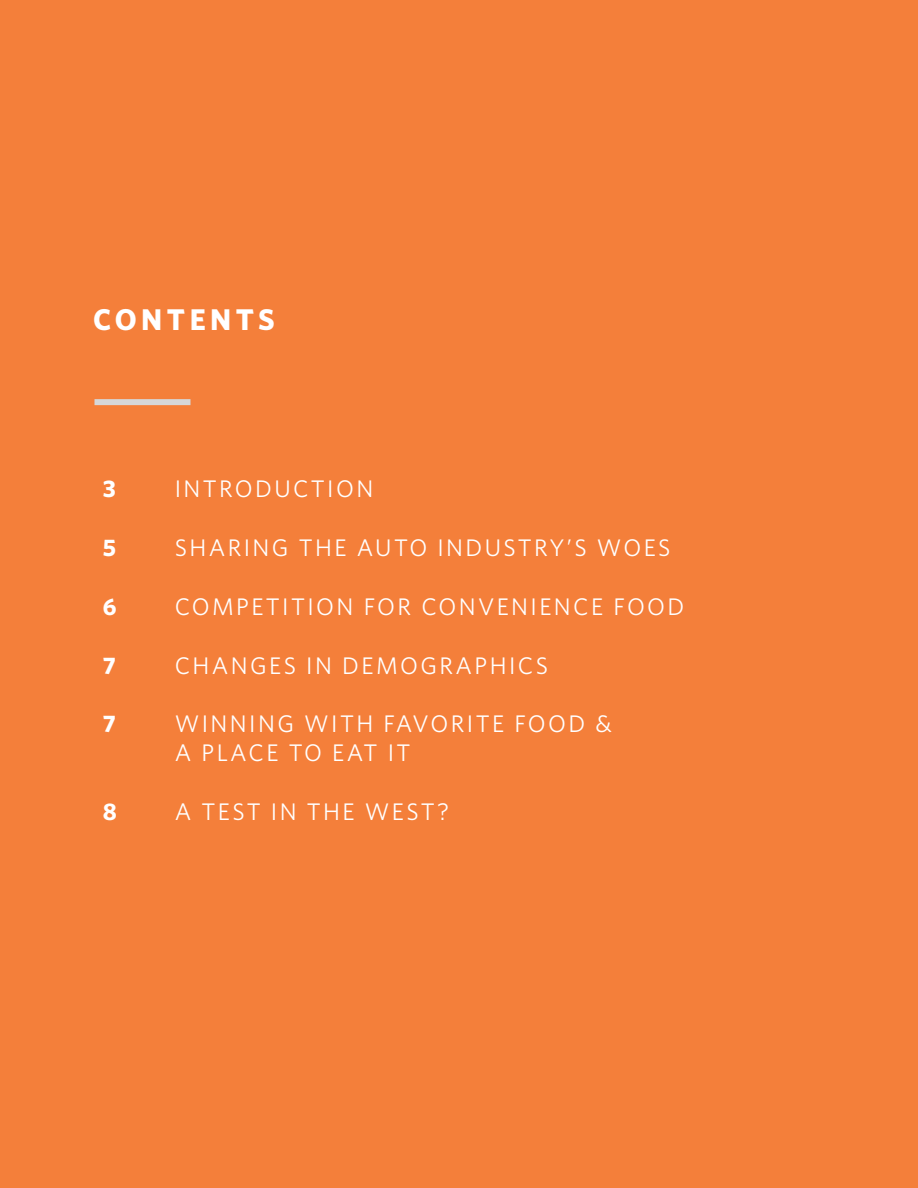
<style>
.page{position:relative;width:918px;height:1188px;background:#f47f3a}
.page>*{position:absolute;margin:0;border:0;box-sizing:border-box;transform-origin:0 0}
.TOC__TITLE{font:700 30px "Whitney";letter-spacing:.15em;color:#fff}
.TOC__CHAPTERS{font:24px/28.8px "Whitney";letter-spacing:.1em;color:#fff}
.TOC__PAGES{font:700 24px "Whitney";color:#fff}
</style>
<div class="page">
<div style="left:94px;top:399px;width:96px;height:6px;background:#d6d7d8"></div>
<p class="TOC__TITLE" style="left:93px;top:299px;width:183px">CONTENTS</p>
<p class="TOC__PAGES" style="left:103px;top:473px;width:15px">3</p>
<p class="TOC__CHAPTERS" style="left:175px;top:474px;width:200px">INTRODUCTION</p>
<p class="TOC__PAGES" style="left:103px;top:531px;width:15px">5</p>
<p class="TOC__CHAPTERS" style="left:175px;top:533px;width:497px">SHARING THE AUTO INDUSTRY’S WOES</p>
<p class="TOC__PAGES" style="left:103px;top:590px;width:15px">6</p>
<p class="TOC__CHAPTERS" style="left:175px;top:591px;width:511px">COMPETITION FOR CONVENIENCE FOOD</p>
<p class="TOC__PAGES" style="left:103px;top:649px;width:14px">7</p>
<p class="TOC__CHAPTERS" style="left:175px;top:650px;width:375px">CHANGES IN DEMOGRAPHICS</p>
<p class="TOC__PAGES" style="left:103px;top:708px;width:14px">7</p>
<p class="TOC__CHAPTERS" style="left:175px;top:709px;width:439px">WINNING WITH FAVORITE FOOD &amp;<br>A PLACE TO EAT IT</p>
<p class="TOC__PAGES" style="left:103px;top:795px;width:16px">8</p>
<p class="TOC__CHAPTERS" style="left:175px;top:797px;width:276px">A TEST IN THE WEST?</p>
</div>
